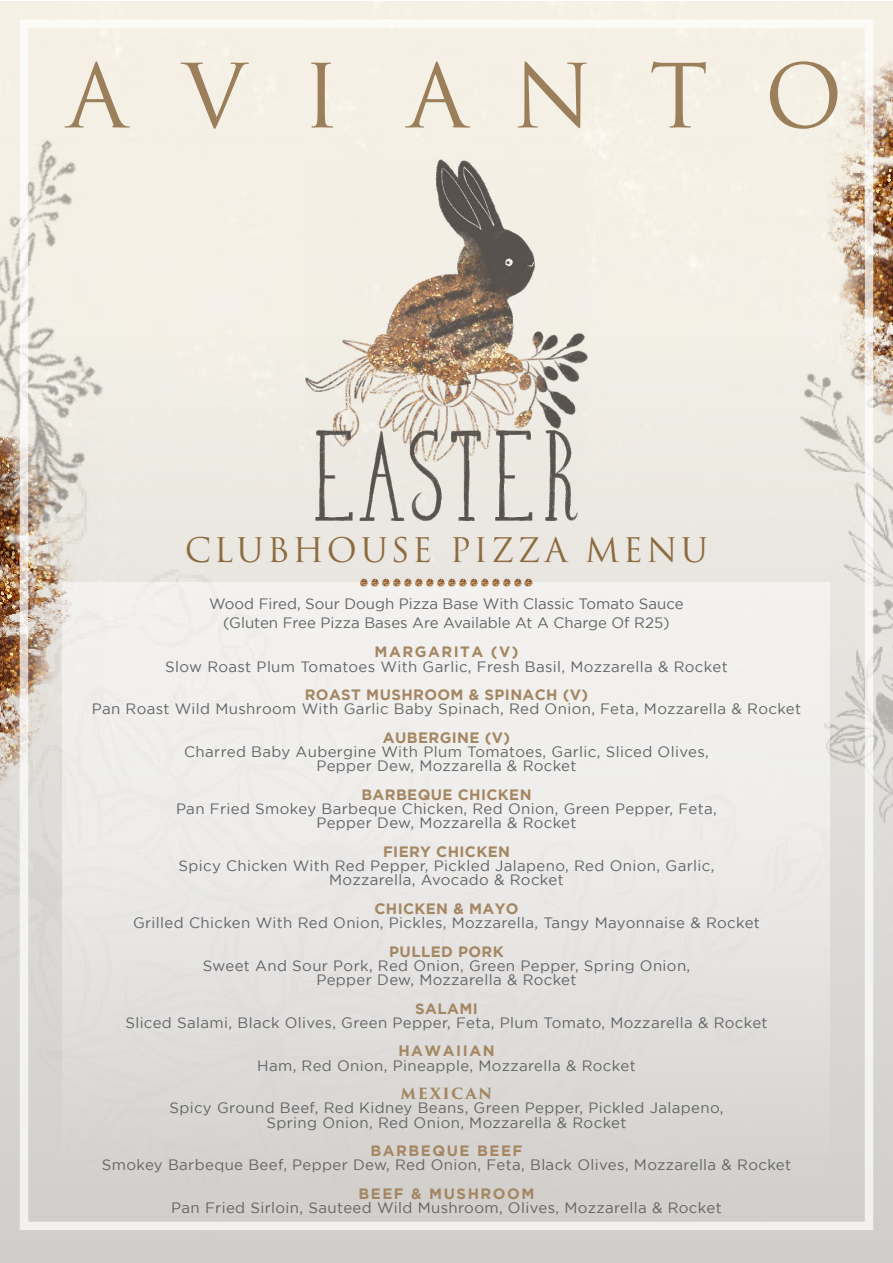
<style>
.page{position:relative;width:893px;height:1263px;background:#fff}
.page>*{position:absolute;margin:0;border:0;box-sizing:border-box;transform-origin:0 0}
.t1{font:33px "Trajan Pro 3";letter-spacing:.1em;color:#8d6b3f}
.t2{font:15px/14.2px "Gotham";letter-spacing:.025em;color:#636466;text-align:center}
.t3{font:15px/19.5px "Gotham";color:#636466;text-align:center}
.t4{font:700 15px "Gotham";letter-spacing:.025em;color:#a48762}
.t5{font:700 15px "Gotham";letter-spacing:.1em;color:#a48762}
.t6{font:700 15px "Trajan Pro 3";letter-spacing:.1em;color:#a48762}
</style>
<div class="page">
<img style="left:768px;top:1px;width:125px;height:336px">
<svg style="left:311px;top:63px;width:22px;height:65px"></svg>
<svg style="left:405px;top:61px;width:65px;height:67px;background:#e3daca"></svg>
<svg style="left:518px;top:61px;width:69px;height:67px;background:#ded3c2"></svg>
<svg style="left:64px;top:61px;width:66px;height:67px;background:#e4dbcc"></svg>
<svg style="left:180px;top:63px;width:69px;height:66px;background:#e4dbcc"></svg>
<svg style="left:770px;top:61px;width:67px;height:68px;background:#dfd4c3"></svg>
<svg style="left:651px;top:61px;width:55px;height:67px;background:#e3daca"></svg>
<div style="left:0;top:337px;width:893px;height:926px;background:linear-gradient(to bottom,#eeebe3,#cfcdcb)"></div>
<div style="left:63px;top:583px;width:767px;height:611px;background:linear-gradient(to bottom,#f8f7f5,#d6d4d1)"></div>
<img style="left:0;top:573px;width:103px;height:253px">
<img style="left:0;top:96px;width:110px;height:477px">
<div style="left:20px;top:19px;width:853px;height:1211px;border:8px solid #fff"></div>
<img style="left:305px;top:160px;width:283px;height:301px">
<img style="left:316px;top:429px;width:261px;height:91px">
<svg style="left:359px;top:576px;width:174px;height:12px;background:#d2c2b1"></svg>
<h1 class="t1" style="left:185px;top:527px;width:525px">CLUBHOUSE PIZZA MENU</h1>
<p class="t3" style="left:209px;top:594px;width:476px">Wood Fired, Sour Dough Pizza Base With Classic Tomato Sauce (Gluten Free Pizza Bases Are Available At A Charge Of R25)</p>
<p class="t5" style="left:375px;top:643px;width:145px">MARGARITA (V)</p>
<p class="t2" style="left:165px;top:659px;width:564px">Slow Roast Plum Tomatoes With Garlic, Fresh Basil, Mozzarella &amp; Rocket</p>
<p class="t4" style="left:305px;top:686px;width:285px">ROAST MUSHROOM &amp; SPINACH (V)</p>
<p class="t2" style="left:92px;top:702px;width:711px">Pan Roast Wild Mushroom With Garlic Baby Spinach, Red Onion, Feta, Mozzarella &amp; Rocket</p>
<p class="t4" style="left:383px;top:729px;width:129px">AUBERGINE (V)</p>
<p class="t2" style="left:184px;top:744px;width:526px">Charred Baby Aubergine With Plum Tomatoes, Garlic, Sliced Olives,<br>Pepper Dew, Mozzarella &amp; Rocket</p>
<p class="t4" style="left:361px;top:786px;width:172px">BARBEQUE CHICKEN</p>
<p class="t2" style="left:176px;top:801px;width:542px">Pan Fried Smokey Barbeque Chicken, Red Onion, Green Pepper, Feta,<br>Pepper Dew, Mozzarella &amp; Rocket</p>
<p class="t4" style="left:383px;top:843px;width:128px">FIERY CHICKEN</p>
<p class="t2" style="left:179px;top:858px;width:537px">Spicy Chicken With Red Pepper, Pickled Jalapeno, Red Onion, Garlic,<br>Mozzarella, Avocado &amp; Rocket</p>
<p class="t4" style="left:374px;top:900px;width:146px">CHICKEN &amp; MAYO</p>
<p class="t2" style="left:133px;top:915px;width:628px">Grilled Chicken With Red Onion, Pickles, Mozzarella, Tangy Mayonnaise &amp; Rocket</p>
<p class="t4" style="left:389px;top:943px;width:116px">PULLED PORK</p>
<p class="t2" style="left:203px;top:958px;width:489px">Sweet And Sour Pork, Red Onion, Green Pepper, Spring Onion,<br>Pepper Dew, Mozzarella &amp; Rocket</p>
<p class="t4" style="left:415px;top:1000px;width:64px">SALAMI</p>
<p class="t2" style="left:125px;top:1015px;width:644px">Sliced Salami, Black Olives, Green Pepper, Feta, Plum Tomato, Mozzarella &amp; Rocket</p>
<p class="t5" style="left:398px;top:1042px;width:98px">HAWAIIAN</p>
<p class="t2" style="left:257px;top:1058px;width:380px">Ham, Red Onion, Pineapple, Mozzarella &amp; Rocket</p>
<p class="t6" style="left:401px;top:1082px;width:93px">MEXICAN</p>
<p class="t2" style="left:169px;top:1101px;width:555px">Spicy Ground Beef, Red Kidney Beans, Green Pepper, Pickled Jalapeno,<br>Spring Onion, Red Onion, Mozzarella &amp; Rocket</p>
<p class="t5" style="left:371px;top:1142px;width:153px">BARBEQUE BEEF</p>
<p class="t2" style="left:102px;top:1158px;width:691px">Smokey Barbeque Beef, Pepper Dew, Red Onion, Feta, Black Olives, Mozzarella &amp; Rocket</p>
<p class="t5" style="left:358px;top:1185px;width:177px">BEEF &amp; MUSHROOM</p>
<p class="t2" style="left:171px;top:1200px;width:552px">Pan Fried Sirloin, Sauteed Wild Mushroom, Olives, Mozzarella &amp; Rocket</p>
</div>
